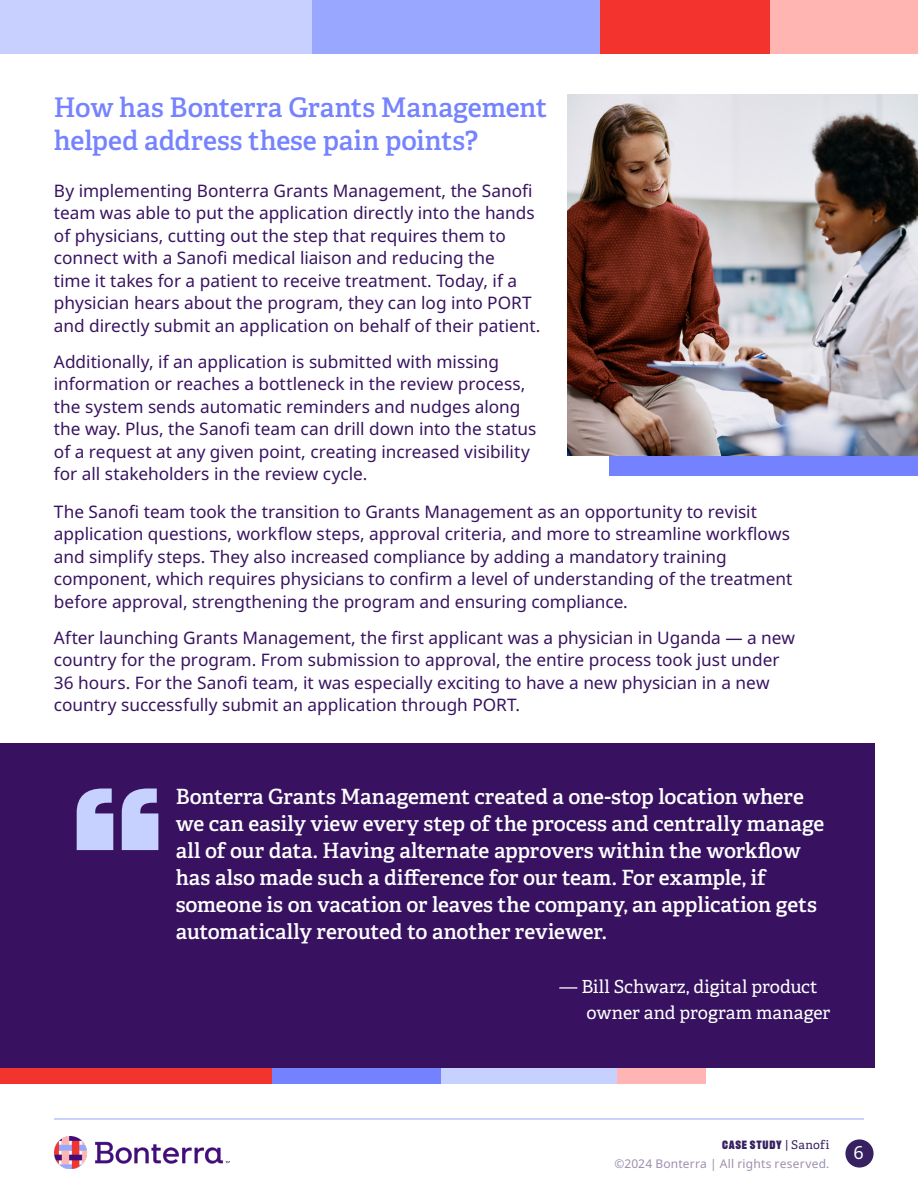
<style>
.page{position:relative;width:918px;height:1188px;background:#fff}
.page>*{position:absolute;margin:0;border:0;box-sizing:border-box;transform-origin:0 0}
.t1{font:600 27px/33px "Adelle";letter-spacing:-.005em;color:#7583ff}
.t2{font:600 21px/27px "Adelle";letter-spacing:-.01em;color:#fff}
.Copy{font:18px/25.5px "Adelle";color:#fff}
.t3{font:18px "Noto Sans";color:#fff}
.t4{font:17.25px/22.5px "Noto Sans";color:#381360}
.t5{font:12px "Noto Sans";letter-spacing:.015em;color:#9c90af}
.t6{font:900 12px "Recent Grotesk";letter-spacing:.065em;color:#382160}
.s1{font-family:"Adelle";font-weight:400}
</style>
<div class="page">
<div style="left:845px;top:1139px;width:29px;height:29px;background:#382160;border-radius:50%"></div>
<hr style="left:54px;top:1118px;width:810px;height:2px;background:#bac2ff">
<img style="left:54px;top:1136px;width:176px;height:33px">
<div style="left:609px;top:253px;width:309px;height:222px;background:#7582ff"></div>
<div style="left:524px;top:1025px;width:182px;height:59px;background:#ffb5b3"></div>
<div style="left:370px;top:1025px;width:246px;height:59px;background:#c7d1ff"></div>
<div style="left:166px;top:1025px;width:275px;height:59px;background:#7582ff"></div>
<div style="left:0;top:1025px;width:271px;height:59px;background:#f2332e"></div>
<div style="left:43px;top:743px;width:832px;height:324px;background:#381261"></div>
<img style="left:568px;top:94px;width:350px;height:362px">
<svg style="left:77px;top:789px;width:81px;height:61px"></svg>
<div style="left:0;top:743px;width:52px;height:324px;background:#381261"></div>
<div style="left:599px;top:0;width:172px;height:54px;background:#f2332e"></div>
<div style="left:771px;top:0;width:147px;height:54px;background:#ffb6b3"></div>
<div style="left:312px;top:0;width:287px;height:54px;background:#99a7ff"></div>
<div style="left:0;top:0;width:312px;height:54px;background:#c7d0ff"></div>
<p class="t1" style="left:54px;top:91px;width:495px">How has Bonterra Grants Management helped address these pain points?</p>
<p class="t4" style="left:54px;top:180px;width:488px">By implementing Bonterra Grants Management, the Sanofi team was able to put the application directly into the hands of physicians, cutting out the step that requires them to connect with a Sanofi medical liaison and reducing the<br>time it takes for a patient to receive treatment. Today, if a physician hears about the program, they can log into PORT and directly submit an application on behalf of their patient.</p>
<p class="t4" style="left:54px;top:351px;width:484px">Additionally, if an application is submitted with missing information or reaches a bottleneck in the review process, the system sends automatic reminders and nudges along the way. Plus, the Sanofi team can drill down into the status of a request at any given point, creating increased visibility for all stakeholders in the review cycle.</p>
<p class="t4" style="left:54px;top:501px;width:740px">The Sanofi team took the transition to Grants Management as an opportunity to revisit application questions, workflow steps, approval criteria, and more to streamline workflows and simplify steps. They also increased compliance by adding a mandatory training component, which requires physicians to confirm a level of understanding of the treatment before approval, strengthening the program and ensuring compliance.</p>
<p class="t4" style="left:54px;top:627px;width:743px">After launching Grants Management, the first applicant was a physician in Uganda — a new country for the program. From submission to approval, the entire process took just under 36 hours. For the Sanofi team, it was especially exciting to have a new physician in a new country successfully submit an application through PORT.</p>
<p class="t2" style="left:176px;top:784px;width:650px">Bonterra Grants Management created a one-stop location where we can easily view every step of the process and centrally manage all of our data. Having alternate approvers within the workflow has also made such a difference for our team. For example, if someone is on vacation or leaves the company, an application gets automatically rerouted to another reviewer.</p>
<p class="Copy" style="left:586px;top:974px;width:245px;text-indent:-27px">— Bill Schwarz, digital product owner and program manager</p>
<p class="t6" style="left:722px;top:1138px;width:109px">CASE STUDY <span class="s1">| Sanofi</span></p>
<p class="t5" style="left:615px;top:1155px;width:216px">©2024 Bonterra | All rights reserved.</p>
<p class="t3" style="left:854px;top:1140px;width:12px">6</p>
</div>
